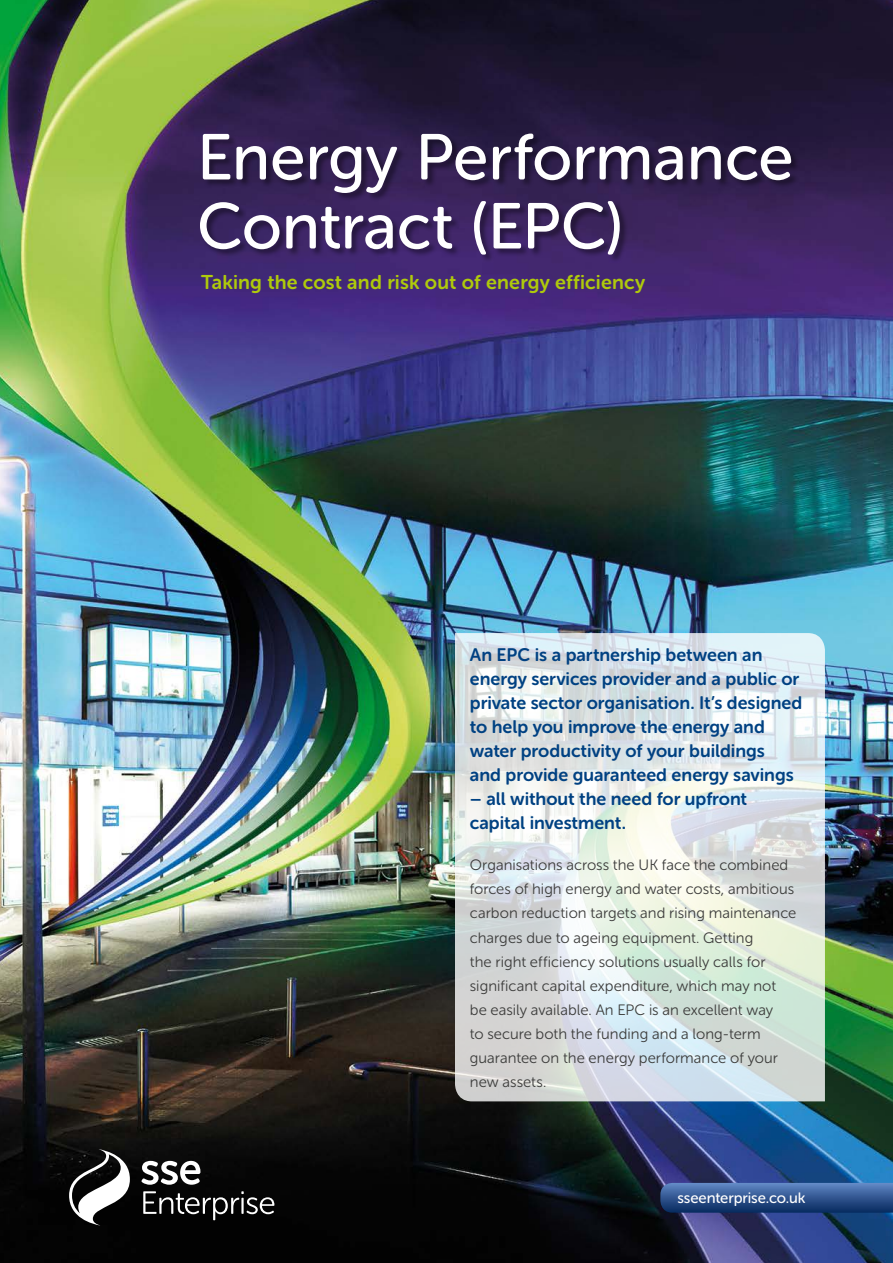
<style>
.page{position:relative;width:893px;height:1263px;background:#fff}
.page>*{position:absolute;margin:0;border:0;box-sizing:border-box;transform-origin:0 0}
.t1{font:64.5px/69px "Museo Sans Rounded 500";color:#fff}
.t2{font:19.8px "Museo Sans Rounded 700";letter-spacing:.01em;color:#afca0b}
.t3{font:18px/24px "Museo Sans Rounded 700";color:#004182}
.t4{font:15px/24px "Museo Sans Rounded 300";letter-spacing:.005em;color:#3c3c3b}
.t5{font:15px "Museo Sans Rounded 500";letter-spacing:-.005em;color:#fff}
</style>
<div class="page">
<img style="left:0;top:0;width:893px;height:1263px">
<div style="left:200px;top:134px;width:600px;height:129px;background:#000;opacity:.4"></div>
<svg style="left:660px;top:1183px;width:233px;height:30px;background:#32568f"></svg>
<svg style="left:141px;top:1161px;width:59px;height:24px"></svg>
<svg style="left:143px;top:1191px;width:131px;height:29px;background:#363636"></svg>
<svg style="left:69px;top:1149px;width:61px;height:76px"></svg>
<svg style="left:455px;top:633px;width:370px;height:468px;background:#dde5e4"></svg>
<h1 class="t1" style="left:197px;top:123px;width:598px">Energy Performance<br>Contract (EPC)</h1>
<h2 class="t2" style="left:201px;top:271px;width:445px">Taking the cost and risk out of energy efficiency</h2>
<p class="t3" style="left:470px;top:643px;width:334px">An EPC is a partnership between an energy services provider and a public or private sector organisation. It’s designed to help you improve the energy and water productivity of your buildings<br>and provide guaranteed energy savings</p>
<p class="t3" style="left:470px;top:787px;width:279px">– all without the need for upfront capital investment.</p>
<p class="t4" style="left:470px;top:853px;width:328px">Organisations across the UK face the combined forces of high energy and water costs, ambitious carbon reduction targets and rising maintenance charges due to ageing equipment. Getting<br>the right efficiency solutions usually calls for significant capital expenditure, which may not be easily available. An EPC is an excellent way<br>to secure both the funding and a long-term guarantee on the energy performance of your new assets.</p>
<p class="t5" style="left:677px;top:1189px;width:130px">sseenterprise.co.uk</p>
</div>
